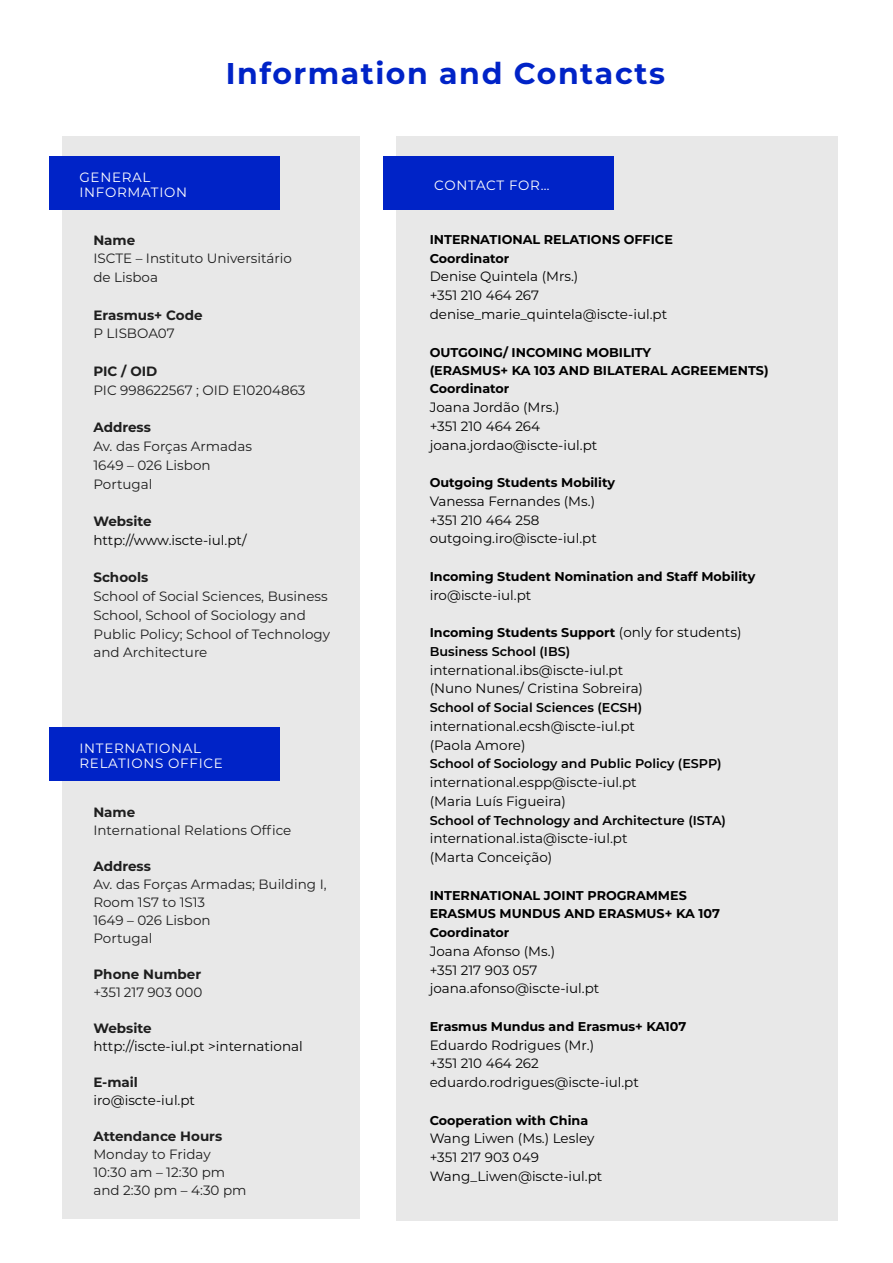
<style>
.page{position:relative;width:893px;height:1263px;background:#fff}
.page>*{position:absolute;margin:0;border:0;box-sizing:border-box;transform-origin:0 0}
.t1{font:700 30px "Montserrat";letter-spacing:.05em;color:#0023c7}
.t2{font:13.5px/18.8px "Montserrat";color:#000}
.t3{font:13.5px/18.8px "Montserrat";color:#1e1e1e}
.t4{font:700 13.5px "Montserrat";color:#1e1e1e}
.t5{font:13.5px/15px "Montserrat";letter-spacing:.05em;color:#fff}
.t6{font:700 12.75px/18.8px "Montserrat";color:#000}
.t7{font:600 12.75px "Montserrat";color:#000}
.s1{font-weight:400;font-size:13.5px}
.s2{font-weight:600}
</style>
<div class="page">
<div style="left:396px;top:136px;width:442px;height:1084px;background:#e8e8e8"></div>
<div style="left:383px;top:157px;width:231px;height:53px;background:#0023c7"></div>
<div style="left:62px;top:136px;width:297px;height:1082px;background:#e8e8e8"></div>
<div style="left:49px;top:157px;width:230px;height:53px;background:#0023c7"></div>
<div style="left:49px;top:727px;width:230px;height:53px;background:#0023c7"></div>
<p class="t5" style="left:80px;top:170px;width:109px">GENERAL<br>INFORMATION</p>
<h1 class="t1" style="left:226px;top:52px;width:441px">Information and Contacts</h1>
<p class="t5" style="left:434px;top:177px;width:117px">CONTACT FOR…</p>
<p class="t4" style="left:93px;top:230px;width:43px">Name</p>
<p class="t3" style="left:93px;top:249px;width:200px">ISCTE – Instituto Universitário de Lisboa</p>
<p class="t4" style="left:93px;top:305px;width:111px">Erasmus+ Code</p>
<p class="t3" style="left:93px;top:324px;width:83px">P LISBOA07</p>
<p class="t4" style="left:93px;top:361px;width:65px">PIC / OID</p>
<p class="t3" style="left:93px;top:380px;width:214px">PIC 998622567 ; OID E10204863</p>
<p class="t4" style="left:93px;top:418px;width:59px">Address</p>
<p class="t3" style="left:93px;top:436px;width:160px">Av. das Forças Armadas<br>1649 – 026 Lisbon<br>Portugal</p>
<p class="t4" style="left:93px;top:511px;width:60px">Website</p>
<p class="t2" style="left:93px;top:530px;width:155px">http://www.iscte-iul.pt/</p>
<p class="t4" style="left:93px;top:568px;width:56px">Schools</p>
<p class="t3" style="left:93px;top:586px;width:238px">School of Social Sciences, Business<br>School, School of Sociology and<br>Public Policy; School of Technology and Architecture</p>
<p class="t5" style="left:80px;top:740px;width:145px">INTERNATIONAL<br>RELATIONS OFFICE</p>
<p class="t4" style="left:93px;top:802px;width:43px">Name</p>
<p class="t3" style="left:93px;top:820px;width:200px">International Relations Office</p>
<p class="t4" style="left:93px;top:856px;width:59px">Address</p>
<p class="t3" style="left:93px;top:874px;width:235px;line-height:18px">Av. das Forças Armadas; Building I,<br>Room 1S7 to 1S13<br>1649 – 026 Lisbon<br>Portugal</p>
<p class="t4" style="left:93px;top:964px;width:109px">Phone Number</p>
<p class="t3" style="left:93px;top:982px;width:110px">+351 217 903 000</p>
<p class="t4" style="left:93px;top:1018px;width:60px">Website</p>
<p class="t2" style="left:93px;top:1036px;width:211px">http://iscte-iul.pt &gt;international</p>
<p class="t4" style="left:93px;top:1072px;width:46px">E-mail</p>
<p class="t2" style="left:93px;top:1090px;width:103px">iro@iscte-iul.pt</p>
<p class="t4" style="left:93px;top:1126px;width:130px">Attendance Hours</p>
<p class="t3" style="left:93px;top:1144px;width:155px;line-height:18px">Monday to Friday<br>10:30 am – 12:30 pm and 2:30 pm – 4:30 pm</p>
<p class="t6" style="left:430px;top:229px;width:245px">INTERNATIONAL RELATIONS OFFICE<br>Coordinator</p>
<p class="t2" style="left:430px;top:267px;width:239px">Denise Quintela (Mrs.)<br>+351 210 464 267 denise_marie_quintela@iscte-iul.pt</p>
<p class="t6" style="left:430px;top:342px;width:340px">OUTGOING/ INCOMING MOBILITY<br>(ERASMUS+ KA 103 AND BILATERAL AGREEMENTS)<br>Coordinator</p>
<p class="t2" style="left:430px;top:397px;width:169px">Joana Jordão (Mrs.)<br>+351 210 464 264 joana.jordao@iscte-iul.pt</p>
<p class="t6" style="left:430px;top:472px;width:187px">Outgoing Students Mobility</p>
<p class="t2" style="left:430px;top:491px;width:169px">Vanessa Fernandes (Ms.) +351 210 464 258 outgoing.iro@iscte-iul.pt</p>
<p class="t6" style="left:430px;top:566px;width:327px">Incoming Student Nomination and Staff Mobility</p>
<p class="t2" style="left:430px;top:585px;width:103px">iro@iscte-iul.pt</p>
<p class="t6" style="left:430px;top:622px;width:313px">Incoming Students Support <span class="s1">(only for students)<br></span><span class="s2">Business School (IBS)</span></p>
<p class="t2" style="left:430px;top:660px;width:215px">international.ibs@iscte-iul.pt (Nuno Nunes/ Cristina Sobreira)</p>
<p class="t7" style="left:430px;top:698px;width:214px">School of Social Sciences (ECSH)</p>
<p class="t2" style="left:430px;top:716px;width:207px">international.ecsh@iscte-iul.pt (Paola Amore)</p>
<p class="t7" style="left:430px;top:755px;width:293px">School of Sociology and Public Policy (ESPP)</p>
<p class="t2" style="left:430px;top:772px;width:208px">international.espp@iscte-iul.pt (Maria Luís Figueira)</p>
<p class="t7" style="left:430px;top:811px;width:298px">School of Technology and Architecture (ISTA)</p>
<p class="t2" style="left:430px;top:829px;width:199px">international.ista@iscte-iul.pt (Marta Conceição)</p>
<p class="t6" style="left:430px;top:885px;width:292px">INTERNATIONAL JOINT PROGRAMMES<br>ERASMUS MUNDUS AND ERASMUS+ KA 107<br>Coordinator</p>
<p class="t2" style="left:430px;top:941px;width:171px">Joana Afonso (Ms.)<br>+351 217 903 057 joana.afonso@iscte-iul.pt</p>
<p class="t6" style="left:430px;top:1016px;width:258px">Erasmus Mundus and Erasmus+ KA107</p>
<p class="t2" style="left:430px;top:1035px;width:211px">Eduardo Rodrigues (Mr.)<br>+351 210 464 262 eduardo.rodrigues@iscte-iul.pt</p>
<p class="t6" style="left:430px;top:1110px;width:160px">Cooperation with China</p>
<p class="t2" style="left:430px;top:1129px;width:174px">Wang Liwen (Ms.) Lesley +351 217 903 049<br>Wang_Liwen@iscte-iul.pt</p>
</div>
